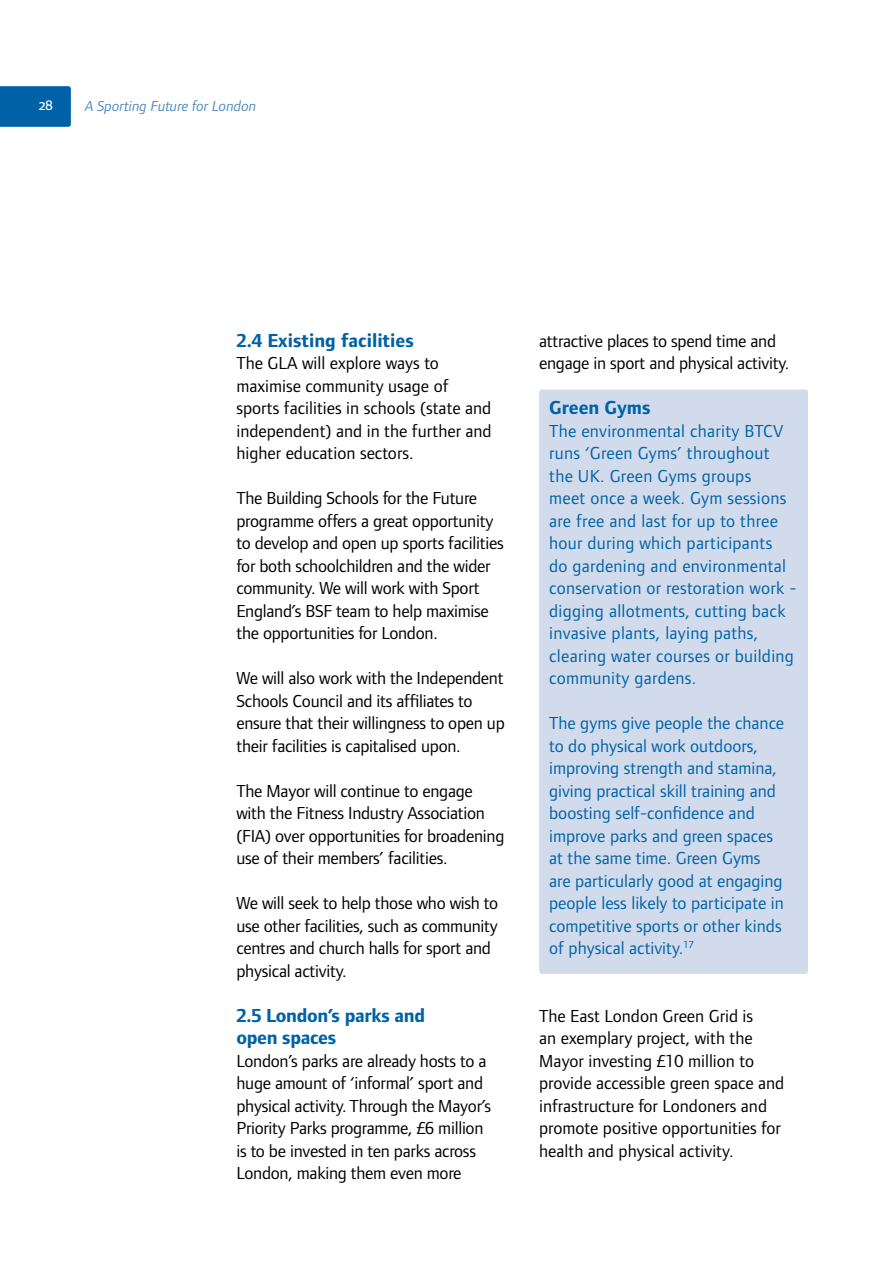
<style>
.page{position:relative;width:893px;height:1263px;background:#fff}
.page>*{position:absolute;margin:0;border:0;box-sizing:border-box;transform-origin:0 0}
.t1{font:700 19.5px/22.5px "Foundry Form Sans";color:#0062a6}
.t2{font:18px/22.5px "Foundry Form Sans";letter-spacing:-.015em;color:#000}
.t3{font:18px/22.5px "Foundry Form Sans";letter-spacing:.005em;color:#0062a6}
.t4{font:15px "Foundry Form Sans Italic OSF";color:#4b89be}
.t5{font:15px "Foundry Form Sans Medium OSF";color:#fff}
</style>
<div class="page">
<div style="left:0;top:86px;width:71px;height:41px;background:#0062a6"></div>
<div style="left:539px;top:389px;width:269px;height:585px;background:#d1dbec;border-radius:3px"></div>
<p class="t5" style="left:39px;top:97px;width:15px">28</p>
<p class="t4" style="left:85px;top:98px;width:173px">A Sporting Future for London</p>
<p class="t1" style="left:236px;top:329px;width:179px">2.4 Existing facilities</p>
<p class="t2" style="left:236px;top:352px;width:257px">The GLA will explore ways to maximise community usage of sports facilities in schools (state and independent) and in the further and higher education sectors.</p>
<p class="t2" style="left:236px;top:487px;width:269px">The Building Schools for the Future programme offers a great opportunity to develop and open up sports facilities for both schoolchildren and the wider community. We will work with Sport England’s BSF team to help maximise the opportunities for London.</p>
<p class="t2" style="left:236px;top:667px;width:270px">We will also work with the Independent Schools Council and its affiliates to ensure that their willingness to open up their facilities is capitalised upon.</p>
<p class="t2" style="left:236px;top:779px;width:269px">The Mayor will continue to engage with the Fitness Industry Association (FIA) over opportunities for broadening use of their members’ facilities.</p>
<p class="t2" style="left:236px;top:892px;width:263px">We will seek to help those who wish to use other facilities, such as community centres and church halls for sport and physical activity.</p>
<p class="t1" style="left:236px;top:1004px;width:190px">2.5 London’s parks and open spaces</p>
<p class="t2" style="left:236px;top:1049px;width:256px">London’s parks are already hosts to a huge amount of ‘informal’ sport and physical activity. Through the Mayor’s Priority Parks programme, £6 million is to be invested in ten parks across London, making them even more</p>
<p class="t2" style="left:539px;top:329px;width:252px">attractive places to spend time and engage in sport and physical activity.</p>
<p class="t1" style="left:549px;top:396px;width:103px">Green Gyms</p>
<p class="t3" style="left:549px;top:419px;width:249px">The environmental charity BTCV runs ‘Green Gyms’ throughout the UK. Green Gyms groups<br>meet once a week. Gym sessions are free and last for up to three hour during which participants<br>do gardening and environmental conservation or restoration work - digging allotments, cutting back invasive plants, laying paths, clearing water courses or building community gardens.</p>
<p class="t3" style="left:549px;top:712px;width:237px">The gyms give people the chance to do physical work outdoors, improving strength and stamina, giving practical skill training and boosting self-confidence and improve parks and green spaces at the same time. Green Gyms are particularly good at engaging people less likely to participate in competitive sports or other kinds of physical activity.<sup>17</sup></p>
<p class="t2" style="left:539px;top:1004px;width:247px">The East London Green Grid is<br>an exemplary project, with the<br>Mayor investing £10 million to provide accessible green space and infrastructure for Londoners and promote positive opportunities for health and physical activity.</p>
</div>
